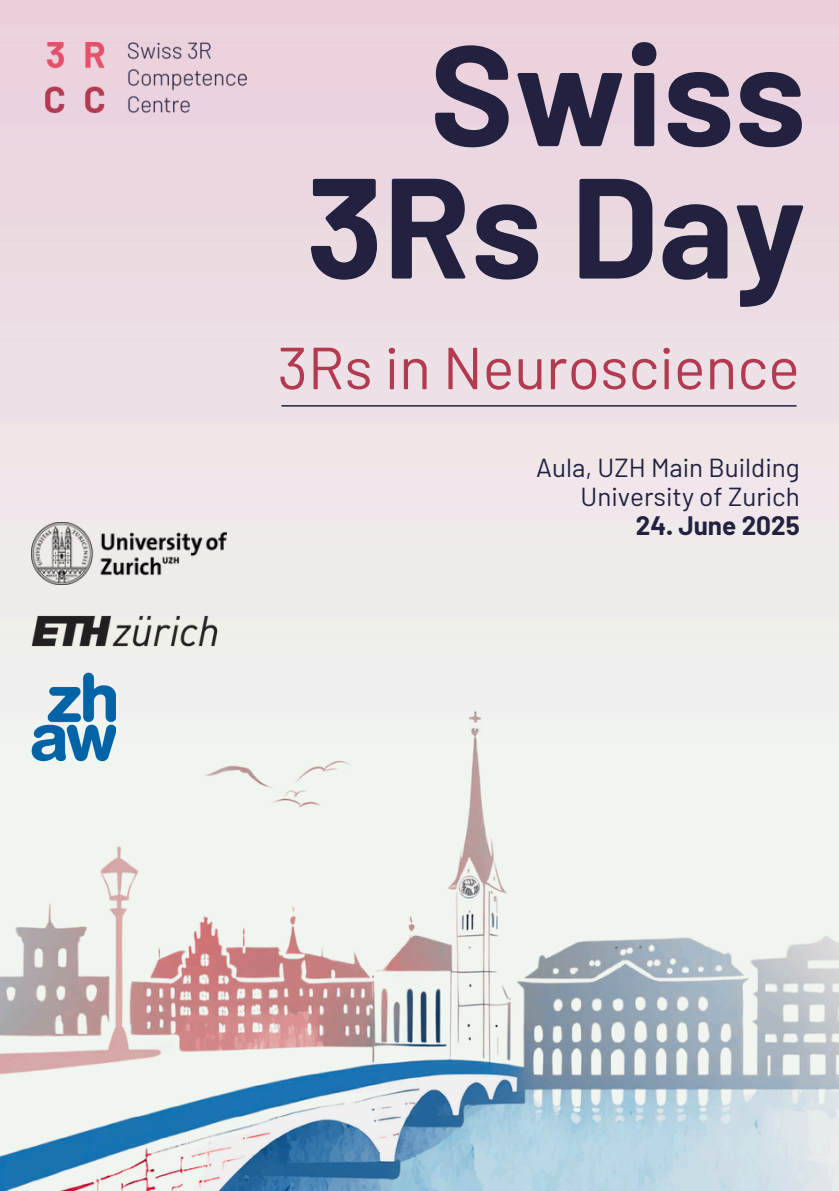
<style>
.page{position:relative;width:839px;height:1191px;background:#fff}
.page>*{position:absolute;margin:0;border:0;box-sizing:border-box;transform-origin:0 0}
.t1{font:700 142.4px/132.4px "Barlow";color:#222240;text-align:right}
.t2{font:59.2px "Barlow";color:#b33a50}
.t3{font:26px "Barlow";color:#222240}
.t4{font:700 26px "Barlow";color:#222240}
</style>
<div class="page">
<img style="left:0;top:0;width:838px;height:1191px">
<hr style="left:281px;top:405px;width:515px;height:2px;background:#222240">
<img style="left:3px;top:587px;width:243px;height:88px">
<img style="left:31px;top:523px;width:195px;height:61px">
<img style="left:31px;top:670px;width:84px;height:91px">
<img style="left:45px;top:42px;width:201px;height:71px">
<h2 class="t1" style="left:306px;top:23px;width:501px">Swiss<br>3Rs Day</h2>
<p class="t2" style="left:277px;top:330px;width:524px">3Rs in Neuroscience</p>
<p class="t3" style="left:536px;top:451px;width:265px">Aula, UZH Main Building</p>
<h1 class="t3" style="left:580px;top:480px;width:221px">University of Zurich</h1>
<p class="t4" style="left:635px;top:509px;width:165px">24. June 2025</p>
</div>
